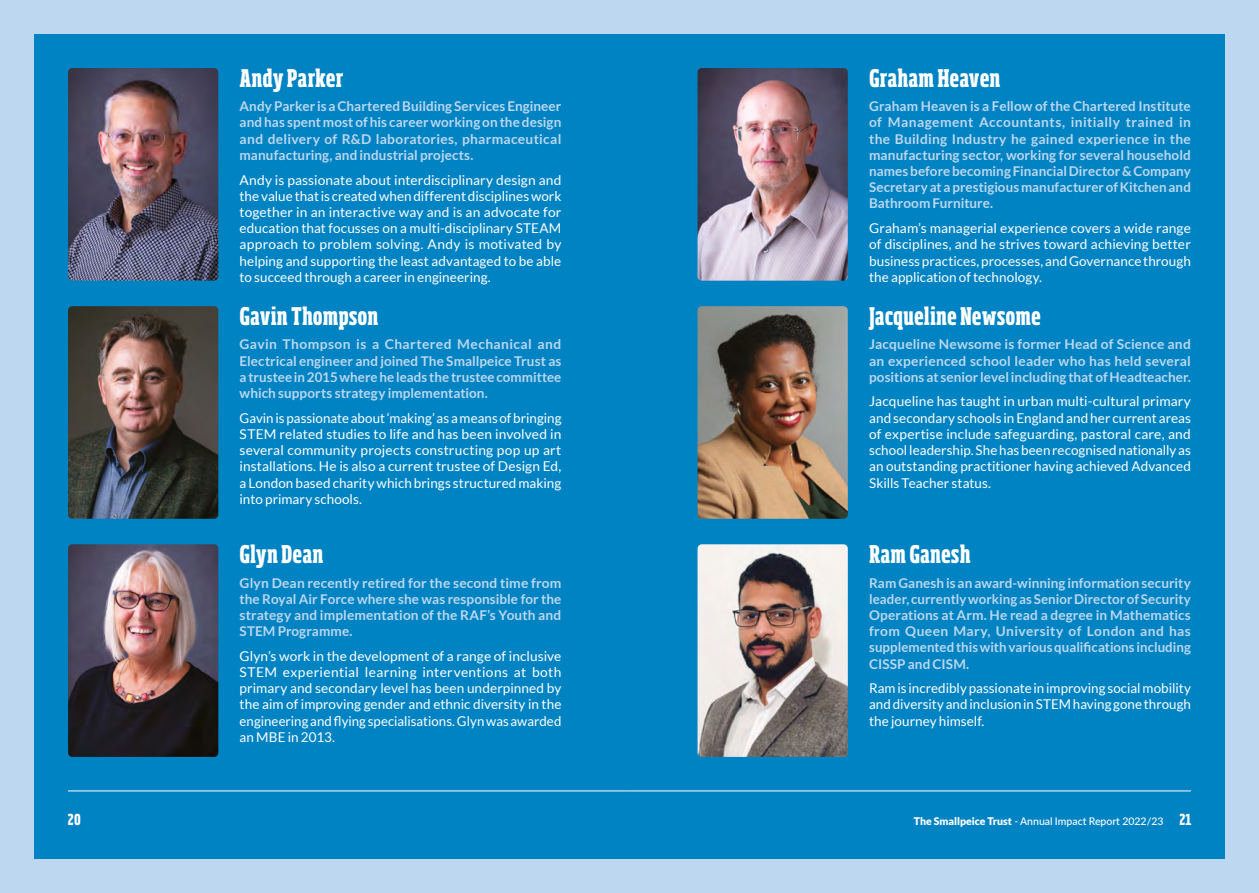
<style>
.page{position:relative;width:1259px;height:893px;background:#bcd7ef}
.page>*{position:absolute;margin:0;border:0;box-sizing:border-box;transform-origin:0 0}
.t1{font:800 extra-condensed 24px "Soho Std";color:#fff}
.t2{font:800 extra-condensed 15px "Soho Std";color:#fff}
.t3{font:13.5px/16.2px "Lato";letter-spacing:.005em;color:#fff;text-align:justify}
.t4{font:700 13.5px/16.2px "Lato";letter-spacing:.005em;color:#bcd7ef;text-align:justify}
.t5{font:500 10.5px "Lato";color:#fff}
.s1{font-weight:900}
.s2{font-family:"Soho Std";font-weight:800;font-stretch:extra-condensed;font-size:15px}
</style>
<div class="page">
<div style="left:34px;top:34px;width:1191px;height:825px;background:#0083c3"></div>
<hr style="left:68px;top:790px;width:561px;height:1px;background:#fff">
<hr style="left:629px;top:790px;width:562px;height:1px;background:#fff">
<img style="left:697px;top:68px;width:151px;height:213px">
<img style="left:68px;top:306px;width:150px;height:213px">
<img style="left:697px;top:306px;width:151px;height:213px">
<img style="left:68px;top:544px;width:150px;height:213px">
<img style="left:68px;top:68px;width:150px;height:213px">
<img style="left:697px;top:544px;width:151px;height:213px">
<h1 class="t1" style="left:240px;top:63px;width:105px">Andy Parker</h1>
<p class="t4" style="left:240px;top:98px;width:323px">Andy Parker is a Chartered Building Services Engineer and has spent most of his career working on the design and delivery of R&amp;D laboratories, pharmaceutical manufacturing, and industrial projects.</p>
<p class="t3" style="left:240px;top:171px;width:323px">Andy is passionate about interdisciplinary design and the value that is created when different disciplines work together in an interactive way and is an advocate for education that focusses on a multi-disciplinary STEAM approach to problem solving. Andy is motivated by helping and supporting the least advantaged to be able to succeed through a career in engineering.</p>
<h1 class="t1" style="left:240px;top:301px;width:140px">Gavin Thompson</h1>
<p class="t4" style="left:240px;top:336px;width:323px">Gavin Thompson is a Chartered Mechanical and Electrical engineer and joined The Smallpeice Trust as a trustee in 2015 where he leads the trustee committee which supports strategy implementation.</p>
<p class="t3" style="left:240px;top:410px;width:323px">Gavin is passionate about ‘making’ as a means of bringing STEM related studies to life and has been involved in several community projects constructing pop up art installations. He is also a current trustee of Design Ed, a London based charity which brings structured making into primary schools.</p>
<h1 class="t1" style="left:240px;top:539px;width:85px">Glyn Dean</h1>
<p class="t4" style="left:240px;top:574px;width:323px">Glyn Dean recently retired for the second time from the Royal Air Force where she was responsible for the strategy and implementation of the RAF’s Youth and STEM Programme.</p>
<p class="t3" style="left:240px;top:648px;width:323px">Glyn’s work in the development of a range of inclusive STEM experiential learning interventions at both primary and secondary level has been underpinned by the aim of improving gender and ethnic diversity in the engineering and flying specialisations. Glyn was awarded an MBE in 2013.</p>
<h1 class="t1" style="left:869px;top:63px;width:133px">Graham Heaven</h1>
<p class="t4" style="left:869px;top:98px;width:323px">Graham Heaven is a Fellow of the Chartered Institute of Management Accountants, initially trained in the Building Industry he gained experience in the manufacturing sector, working for several household names before becoming Financial Director &amp; Company Secretary at a prestigious manufacturer of Kitchen and Bathroom Furniture.</p>
<p class="t3" style="left:869px;top:220px;width:323px">Graham’s managerial experience covers a wide range of disciplines, and he strives toward achieving better business practices, processes, and Governance through the application of technology.</p>
<h1 class="t1" style="left:869px;top:301px;width:173px">Jacqueline Newsome</h1>
<p class="t4" style="left:869px;top:336px;width:323px">Jacqueline Newsome is former Head of Science and an experienced school leader who has held several positions at senior level including that of Headteacher.</p>
<p class="t3" style="left:869px;top:393px;width:323px">Jacqueline has taught in urban multi-cultural primary and secondary schools in England and her current areas of expertise include safeguarding, pastoral care, and school leadership. She has been recognised nationally as an outstanding practitioner having achieved Advanced Skills Teacher status.</p>
<h1 class="t1" style="left:869px;top:539px;width:103px">Ram Ganesh</h1>
<p class="t4" style="left:869px;top:574px;width:323px">Ram Ganesh is an award-winning information security leader, currently working as Senior Director of Security Operations at Arm. He read a degree in Mathematics from Queen Mary, University of London and has supplemented this with various qualifications including CISSP and CISM.</p>
<p class="t3" style="left:869px;top:680px;width:323px">Ram is incredibly passionate in improving social mobility and diversity and inclusion in STEM having gone through the journey himself.</p>
<p class="t2" style="left:68px;top:810px;width:14px">20</p>
<p class="t5" style="left:914px;top:814px;width:279px"><span class="s1">The Smallpeice Trust</span> - Annual Impact Report 2022/23 <span class="s2">21</span></p>
</div>
